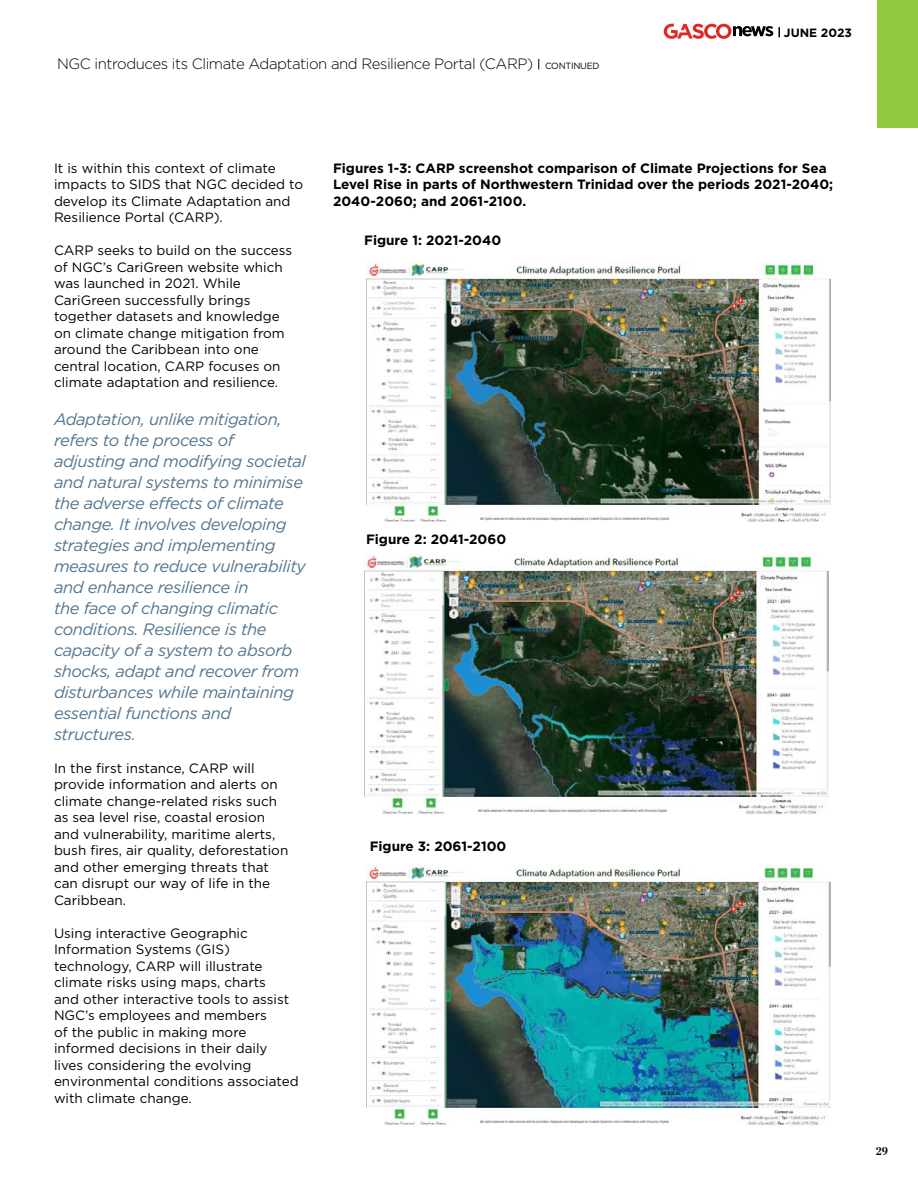
<style>
.page{position:relative;width:918px;height:1188px;background:#fff}
.page>*{position:absolute;margin:0;border:0;box-sizing:border-box;transform-origin:0 0}
.t1{font:italic 16.5px/21px "Gotham";letter-spacing:-.025em;color:#53758e}
.t2{font:300 15px "Gotham";letter-spacing:-.03em;color:#000}
.t3{font:13.5px/16.5px "Gotham";color:#000}
.t4{font:700 13.5px/16.5px "Gotham";color:#000}
.t5{font:700 12px "Gotham";color:#000}
.t6{font:700 12px "Chronicle Deck Cond";color:#000}
.s1{font-weight:400;font-size:9px}
</style>
<div class="page">
<div style="left:878px;top:0;width:40px;height:127px;background:#92c83e"></div>
<svg style="left:664px;top:24px;width:116px;height:15px"></svg>
<img style="left:367px;top:261px;width:463px;height:261px">
<img style="left:364px;top:554px;width:464px;height:261px">
<img style="left:367px;top:864px;width:463px;height:261px">
<p class="t2" style="left:57px;top:54px;width:544px">NGC introduces its Climate Adaptation and Resilience Portal (CARP) <span class="s1">CONTINUED</span></p>
<p class="t5" style="left:784px;top:24px;width:70px">JUNE 2023</p>
<p class="t3" style="left:54px;top:159px;width:251px">It is within this context of climate impacts to SIDS that NGC decided to develop its Climate Adaptation and Resilience Portal (CARP).</p>
<p class="t3" style="left:54px;top:242px;width:240px">CARP seeks to build on the success of NGC’s CariGreen website which was launched in 2021. While<br>CariGreen successfully brings together datasets and knowledge on climate change mitigation from around the Caribbean into one central location, CARP focuses on climate adaptation and resilience.</p>
<p class="t1" style="left:54px;top:408px;width:254px">Adaptation, unlike mitigation, refers to the process of adjusting and modifying societal and natural systems to minimise the adverse effects of climate change. It involves developing strategies and implementing measures to reduce vulnerability and enhance resilience in<br>the face of changing climatic conditions. Resilience is the capacity of a system to absorb shocks, adapt and recover from disturbances while maintaining essential functions and structures.</p>
<p class="t3" style="left:54px;top:759px;width:236px">In the first instance, CARP will provide information and alerts on climate change-related risks such as sea level rise, coastal erosion and vulnerability, maritime alerts, bush fires, air quality, deforestation and other emerging threats that can disrupt our way of life in the<br>Caribbean.</p>
<p class="t3" style="left:54px;top:924px;width:246px">Using interactive Geographic<br>Information Systems (GIS) technology, CARP will illustrate climate risks using maps, charts<br>and other interactive tools to assist<br>NGC’s employees and members<br>of the public in making more informed decisions in their daily lives considering the evolving environmental conditions associated with climate change.</p>
<p class="t4" style="left:333px;top:160px;width:502px">Figures 1-3: CARP screenshot comparison of Climate Projections for Sea<br>Level Rise in parts of Northwestern Trinidad over the periods 2021-2040;<br>2040-2060; and 2061-2100.</p>
<p class="t4" style="left:364px;top:232px;width:139px">Figure 1: 2021-2040</p>
<p class="t4" style="left:366px;top:531px;width:142px">Figure 2: 2041-2060</p>
<p class="t4" style="left:370px;top:838px;width:138px">Figure 3: 2061-2100</p>
<p class="t6" style="left:876px;top:1141px;width:14px">29</p>
</div>
